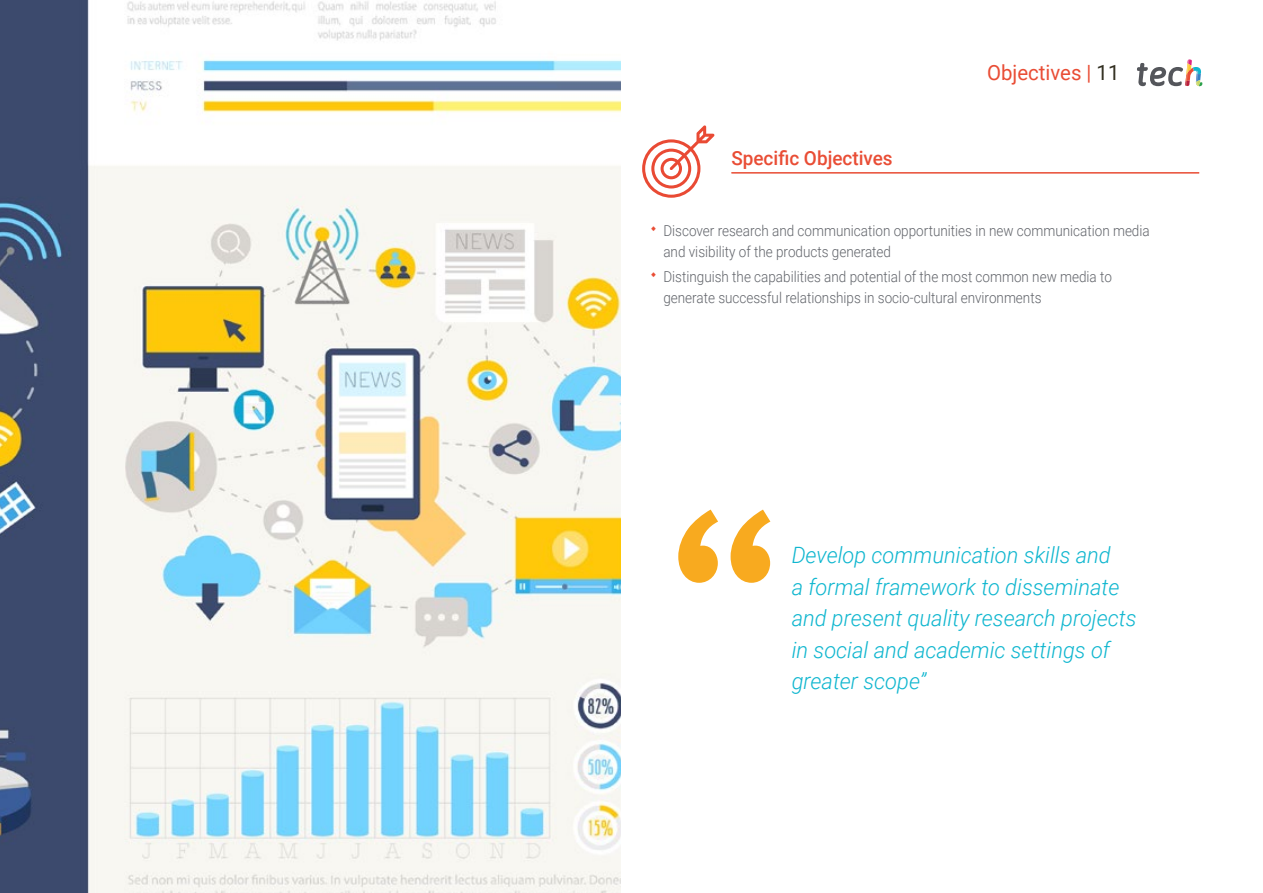
<style>
.page{position:relative;width:1263px;height:893px;background:#fff}
.page>*{position:absolute;margin:0;border:0;box-sizing:border-box;transform-origin:0 0}
.t1{font:italic 300 22.5px/31.5px "Roboto";color:#0fb6cf}
.t2{font:21px "Roboto";color:#e94d35}
.t3{font:500 19.5px "Roboto";color:#e94d35}
.t4{font:300 15px/21px "Roboto";color:#61646a;scale:.9 1}
.s1{color:#312e20}
</style>
<div class="page">
<svg style="left:642px;top:125px;width:72px;height:73px"></svg>
<hr style="left:731px;top:172px;width:468px;height:1px;background:#e94d35">
<hr style="left:731px;top:173px;width:468px;height:1px;background:#e94d35">
<svg style="left:1137px;top:60px;width:65px;height:27px"></svg>
<svg style="left:678px;top:510px;width:92px;height:73px"></svg>
<img style="left:0;top:0;width:621px;height:893px">
<h3 class="t3" style="left:731px;top:144px;width:163px">Specific Objectives</h3>
<h2 class="t2" style="left:987px;top:57px;width:134px">Objectives | <span class="s1">11</span></h2>
<p class="t4" style="left:663px;top:219px;width:542px">Discover research and communication opportunities in new communication media and visibility of the products generated</p>
<p class="t4" style="left:663px;top:266px;width:500px">Distinguish the capabilities and potential of the most common new media to generate successful relationships in socio-cultural environments</p>
<h1 class="t1" style="left:792px;top:538px;width:346px">Develop communication skills and<br>a formal framework to disseminate and present quality research projects in social and academic settings of greater scope”</h1>
</div>
